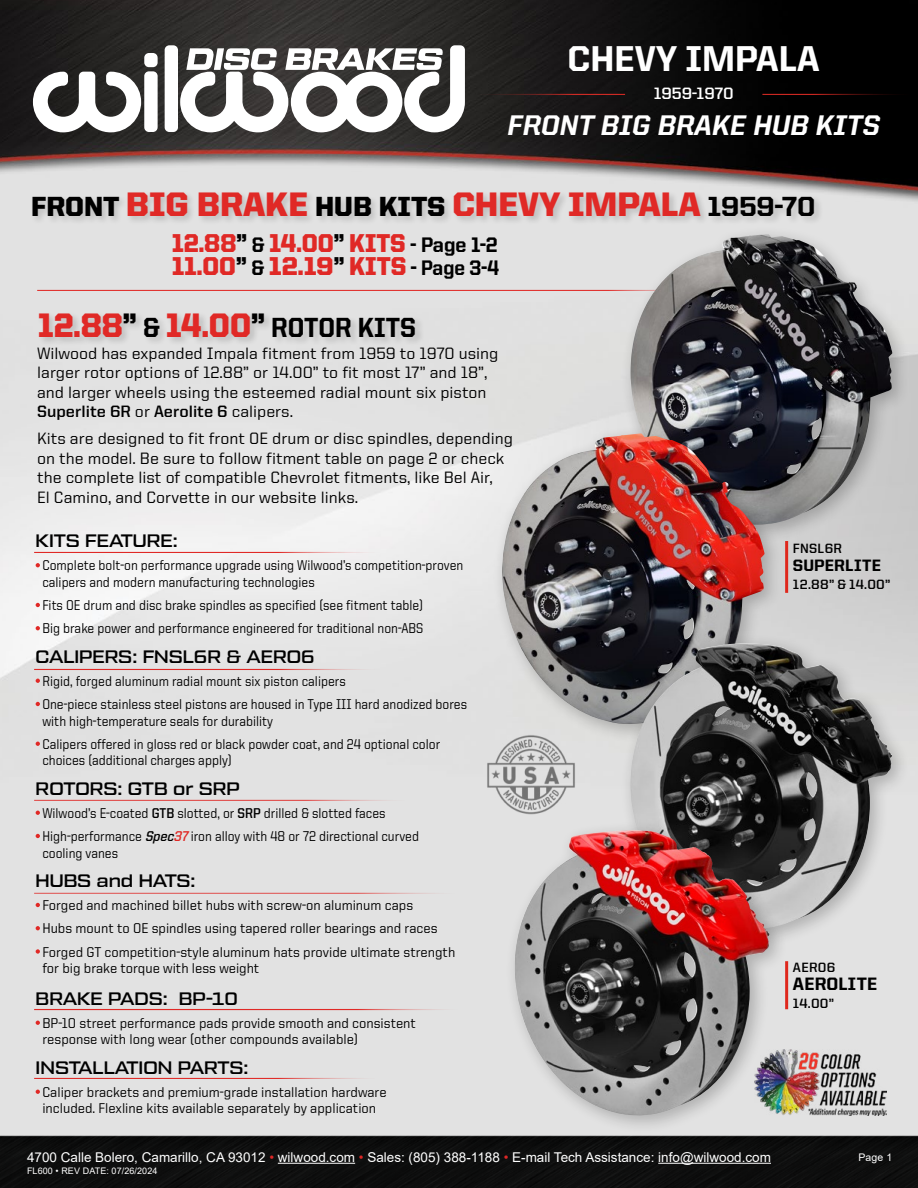
<style>
.page{position:relative;width:918px;height:1188px;background:#fff}
.page>*{position:absolute;margin:0;border:0;box-sizing:border-box;transform-origin:0 0}
.t1{font:800 36px "United Sans Reg";color:#fff}
.t2{font:900 34.05px "United Sans Reg";color:#e02926}
.t3{font:900 34.05px "United Sans Reg";color:#e02926;scale:.91 1}
.t4{font:800 28.5px "United Italic Reg";color:#fff}
.t5{font:900 25.95px/23.7px "United Sans Reg";color:#e02926;scale:.91 1}
.t6{font:500 18px "Tactic Sans";color:#000}
.t7{font:800 18px "United Sans Reg";letter-spacing:.015em;color:#000}
.t8{font:500 16.5px/19.5px "United Sans Reg";color:#000}
.t9{font:700 16.5px "United Sans Reg";color:#fff}
.t10{font:800 16.5px "United Sans Reg";letter-spacing:.015em;color:#000}
.t11{font:500 14.25px/23.2px "United Sans Reg";color:#000;scale:.88 1}
.t12{font:500 14.25px/23.2px "United Sans Reg";color:#000;scale:.94 1}
.t13{font:13.5px "Arial";color:#fff}
.t14{font:700 13.5px "United Sans Reg";letter-spacing:.015em;color:#000}
.t15{font:10.5px "Arial";color:#fff}
.t16{font:9px "Arial";letter-spacing:.01em;color:#fff}
.s1{font-size:27.75px;color:#000}
.s2{font-weight:800;font-size:27.75px;color:#000}
.s3{color:#000}
.s4{font-weight:800;font-size:21.15px;color:#000}
.s5{font-weight:700}
.s6{font-weight:700;font-style:italic}
.s7{font-weight:700;font-style:italic;color:#e02926}
.s8{color:#de2726}
</style>
<div class="page">
<img style="left:0;top:0;width:918px;height:1119px">
<img style="left:0;top:1119px;width:918px;height:69px">
<div style="left:144px;top:53px;width:14px;height:14px;background:#fff;border-radius:5px"></div>
<div style="left:144px;top:71px;width:14px;height:61px;background:#fff;border-radius:5px"></div>
<div style="left:165px;top:45px;width:13px;height:87px;background:#fff;border-radius:5px"></div>
<svg style="left:33px;top:72px;width:108px;height:60px"></svg>
<svg style="left:180px;top:45px;width:285px;height:87px"></svg>
<hr style="left:762px;top:93px;width:156px;height:2px;background:#ee2e27">
<hr style="left:465px;top:93px;width:160px;height:2px;background:#ee2e27">
<img style="left:476px;top:732px;width:110px;height:87px">
<img style="left:788px;top:1049px;width:99px;height:67px">
<div style="left:37px;top:312px;width:388px;height:34px;background:#000;opacity:.15"></div>
<hr style="left:37px;top:289px;width:680px;height:2px;background:#e02926">
<svg style="left:36px;top:563px;width:4px;height:4px"></svg>
<svg style="left:36px;top:603px;width:4px;height:4px"></svg>
<svg style="left:36px;top:626px;width:4px;height:4px"></svg>
<svg style="left:36px;top:679px;width:4px;height:4px"></svg>
<svg style="left:36px;top:702px;width:4px;height:4px"></svg>
<svg style="left:36px;top:742px;width:4px;height:4px"></svg>
<svg style="left:36px;top:811px;width:4px;height:4px"></svg>
<svg style="left:36px;top:834px;width:4px;height:4px"></svg>
<svg style="left:36px;top:903px;width:4px;height:4px"></svg>
<svg style="left:36px;top:926px;width:4px;height:4px"></svg>
<svg style="left:36px;top:949px;width:4px;height:5px"></svg>
<svg style="left:36px;top:1021px;width:4px;height:4px"></svg>
<svg style="left:36px;top:1090px;width:4px;height:4px"></svg>
<hr style="left:34px;top:669px;width:353px;height:1px;background:#e02926">
<hr style="left:34px;top:799px;width:381px;height:2px;background:#e02926">
<hr style="left:34px;top:892px;width:432px;height:2px;background:#e02926">
<hr style="left:34px;top:1009px;width:432px;height:1px;background:#e02926">
<hr style="left:34px;top:1077px;width:353px;height:2px;background:#e02926">
<hr style="left:34px;top:552px;width:353px;height:1px;background:#e02926">
<div style="left:621px;top:224px;width:290px;height:320px;background:#000;opacity:.22"></div>
<img style="left:631px;top:234px;width:261px;height:291px">
<div style="left:492px;top:424px;width:291px;height:320px;background:#000;opacity:.22"></div>
<img style="left:502px;top:433px;width:262px;height:291px">
<div style="left:621px;top:633px;width:290px;height:315px;background:#000;opacity:.22"></div>
<img style="left:630px;top:643px;width:262px;height:290px">
<hr style="left:785px;top:541px;width:3px;height:52px;background:#df271c">
<div style="left:505px;top:820px;width:283px;height:315px;background:#000;opacity:.22"></div>
<img style="left:514px;top:830px;width:255px;height:290px">
<div style="left:31px;top:191px;width:793px;height:34px;background:#000;opacity:.15"></div>
<hr style="left:278px;top:1163px;width:77px;height:1px;background:#fff">
<hr style="left:658px;top:1163px;width:113px;height:1px;background:#fff">
<h1 class="t1" style="left:567px;top:39px;width:254px">CHEVY IMPALA</h1>
<p class="t9" style="left:654px;top:84px;width:82px">1959-1970</p>
<h3 class="t4" style="left:508px;top:110px;width:374px">FRONT BIG BRAKE HUB KITS</h3>
<h2 class="t2" style="left:31px;top:185px;width:786px"><span class="s1">FRONT</span> BIG BRAKE <span class="s1">HUB KITS</span> CHEVY IMPALA <span class="s2">1959-70</span></h2>
<h3 class="t5" style="left:172px;top:230px;width:361px">12.88<span class="s3">”</span> <span class="s4">&amp;</span> 14.00<span class="s3">”</span> KITS <span class="s4">- Page 1-2<br></span>11.00<span class="s3">”</span> <span class="s4">&amp;</span> 12.19<span class="s3">”</span> KITS <span class="s4">- Page 3-4</span></h3>
<h2 class="t3" style="left:38px;top:306px;width:417px">12.88<span class="s3">”</span> <span class="s2">&amp;</span> 14.00<span class="s3">”</span> <span class="s2">ROTOR KITS</span></h2>
<p class="t8" style="left:37px;top:343px;width:463px">Wilwood has expanded Impala fitment from 1959 to 1970 using larger rotor options of 12.88” or 14.00” to fit most 17” and 18”, and larger wheels using the esteemed radial mount six piston <span class="s5">Superlite 6R</span> or <span class="s5">Aerolite 6</span> calipers.</p>
<p class="t8" style="left:37px;top:429px;width:477px">Kits are designed to fit front OE drum or disc spindles, depending on the model. Be sure to follow fitment table on page 2 or check the complete list of compatible Chevrolet fitments, like Bel Air,<br>El Camino, and Corvette in our website links.</p>
<p class="t6" style="left:36px;top:531px;width:144px">KITS FEATURE:</p>
<p class="t11" style="left:42px;top:557px;width:480px;line-height:16.5px">Complete bolt-on performance upgrade using Wilwood’s competition-proven calipers and modern manufacturing technologies</p>
<p class="t11" style="left:42px;top:593px;width:435px">Fits OE drum and disc brake spindles as specified (see fitment table)<br>Big brake power and performance engineered for traditional non-ABS</p>
<p class="t6" style="left:36px;top:647px;width:281px">CALIPERS: FNSL6R &amp; AERO6</p>
<p class="t11" style="left:42px;top:669px;width:484px">Rigid, forged aluminum radial mount six piston calipers<br>One-piece stainless steel pistons are housed in Type III hard anodized bores</p>
<p class="t11" style="left:42px;top:709px;width:454px">with high-temperature seals for durability<br>Calipers offered in gloss red or black powder coat, and 24 optional color</p>
<p class="t11" style="left:42px;top:749px;width:217px">choices (additional charges apply)</p>
<p class="t6" style="left:36px;top:779px;width:206px">ROTORS: GTB or SRP</p>
<p class="t11" style="left:42px;top:801px;width:430px">Wilwood’s E-coated <span class="s5">GTB</span> slotted, or <span class="s5">SRP</span> drilled &amp; slotted faces<br>High-performance <span class="s6">Spec</span><span class="s7">37</span> iron alloy with 48 or 72 directional curved</p>
<p class="t11" style="left:42px;top:841px;width:88px">cooling vanes</p>
<p class="t6" style="left:36px;top:871px;width:161px">HUBS and HATS:</p>
<p class="t12" style="left:42px;top:893px;width:441px">Forged and machined billet hubs with screw-on aluminum caps<br>Hubs mount to OE spindles using tapered roller bearings and races<br>Forged GT competition-style aluminum hats provide ultimate strength</p>
<p class="t12" style="left:42px;top:956px;width:232px">for big brake torque with less weight</p>
<p class="t6" style="left:36px;top:989px;width:204px">BRAKE PADS: BP-10</p>
<p class="t12" style="left:42px;top:1015px;width:399px;line-height:16.5px">BP-10 street performance pads provide smooth and consistent response with long wear (other compounds available)</p>
<p class="t6" style="left:36px;top:1058px;width:214px">INSTALLATION PARTS:</p>
<p class="t12" style="left:42px;top:1084px;width:368px;line-height:16.5px">Caliper brackets and premium-grade installation hardware included. Flexline kits available separately by application</p>
<p class="t13" style="left:27px;top:1148px;width:745px">4700 Calle Bolero, Camarillo, CA 93012 <span class="s8">•</span> wilwood.com <span class="s8">•</span> Sales: (805) 388-1188 <span class="s8">•</span> E-mail Tech Assistance: info@wilwood.com</p>
<p class="t16" style="left:27px;top:1164px;width:132px">FL600 • REV DATE: 07/26/2024</p>
<p class="t14" style="left:793px;top:541px;width:51px">FNSL6R</p>
<p class="t10" style="left:793px;top:557px;width:90px">SUPERLITE</p>
<p class="t14" style="left:793px;top:577px;width:99px">12.88” &amp; 14.00”</p>
<p class="t14" style="left:793px;top:960px;width:44px">AERO6</p>
<p class="t7" style="left:793px;top:974px;width:86px">AEROLITE</p>
<p class="t14" style="left:793px;top:996px;width:43px">14.00”</p>
<p class="t15" style="left:858px;top:1150px;width:35px">Page 1</p>
</div>
